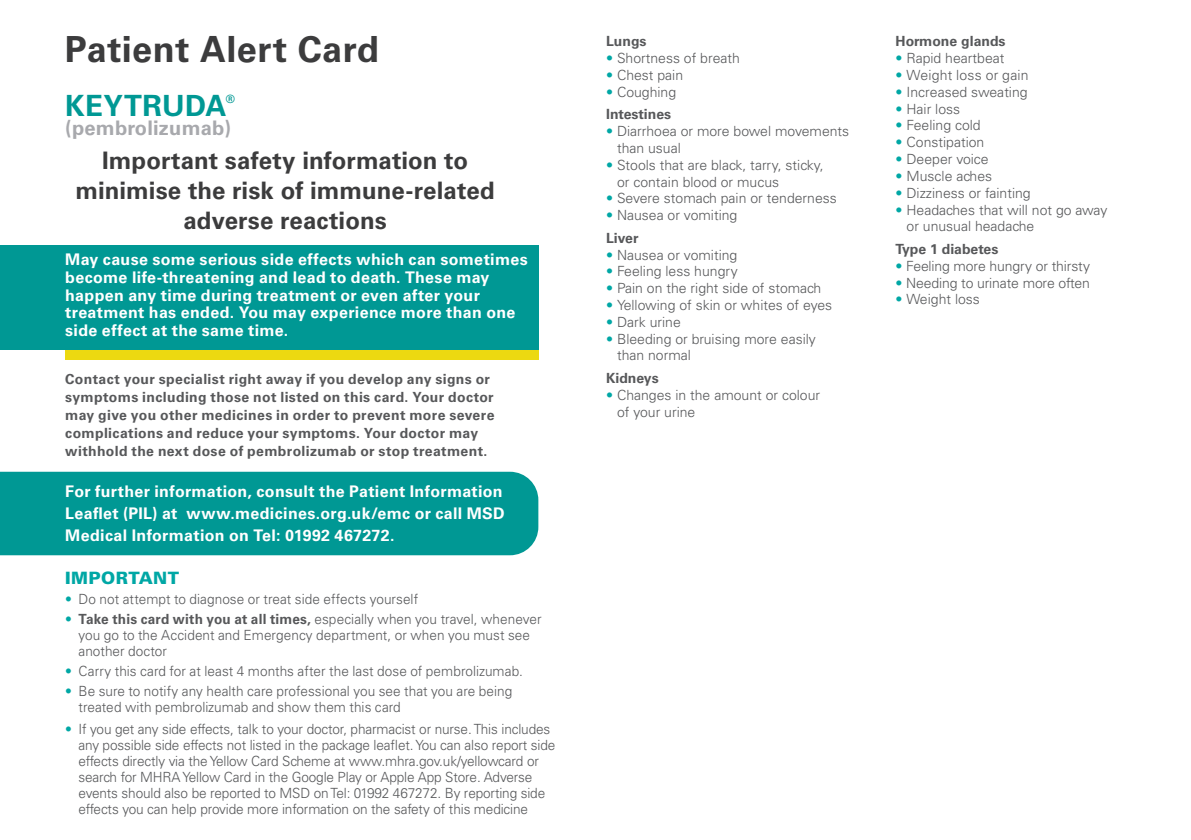
<style>
.page{position:relative;width:1191px;height:840px;background:#fff}
.page>*{position:absolute;margin:0;border:0;box-sizing:border-box;transform-origin:0 0}
.List_Paragraph{font:700 36px "Univers LT Std";letter-spacing:.015em;color:#3c3c3d}
.List_Paragraph-2{font:700 29.2px "Univers LT Std";letter-spacing:.015em;color:#009894}
.List_Paragraph-3{font:700 24px/30px "Univers LT Std";letter-spacing:.005em;color:#3c3c3d;text-align:center}
.List_Paragraph-4{font:700 20px "Univers LT Std";letter-spacing:.01em;color:#a8a9ad}
.List_Paragraph-5{font:900 17px "Univers LT Std";letter-spacing:.02em;color:#00a7a5}
.List_Paragraph-6{font:700 16px/17.6px "Univers LT Std";letter-spacing:.02em;color:#fff}
.List_Paragraph-7{font:300 14px/16px "Univers LT Std";letter-spacing:-.01em;color:#57585a}
.Default{font:300 14px/16.8px "Univers LT Std";color:#57585a}
.List_Paragraph-8{font:700 14px/18px "Univers LT Std";letter-spacing:.025em;color:#57585a}
.Default-2{font:700 14px "Univers LT Std";color:#57585a}
.List_Paragraph-9{font:700 11.4px "Univers LT Std";color:#009894}
.s1{color:#00a7a5}
.s2{font-weight:700}
</style>
<div class="page">
<div style="left:0;top:471px;width:538px;height:84px;background:#009894"></div>
<div style="left:65px;top:341px;width:474px;height:19px;background:#ecd911"></div>
<div style="left:0;top:245px;width:539px;height:105px;background:#009894"></div>
<p class="List_Paragraph" style="left:65px;top:28px;width:316px">Patient Alert Card</p>
<p class="Default-2" style="left:606px;top:33px;width:42px">Lungs</p>
<p class="Default" style="left:606px;top:50px;width:135px"><span class="s1">•</span> Shortness of breath</p>
<p class="Default" style="left:606px;top:67px;width:79px"><span class="s1">•</span> Chest pain</p>
<p class="Default" style="left:606px;top:83px;width:72px"><span class="s1">•</span> Coughing</p>
<p class="Default-2" style="left:606px;top:106px;width:67px">Intestines</p>
<p class="Default" style="left:617px;top:123px;width:234px;text-indent:-11px"><span class="s1">•</span> Diarrhoea or more bowel movements than usual</p>
<p class="Default" style="left:617px;top:156px;width:208px;text-indent:-11px"><span class="s1">•</span> Stools that are black, tarry, sticky, or contain blood or mucus</p>
<p class="Default" style="left:606px;top:190px;width:232px"><span class="s1">•</span> Severe stomach pain or tenderness</p>
<p class="Default" style="left:606px;top:207px;width:133px"><span class="s1">•</span> Nausea or vomiting</p>
<p class="Default-2" style="left:606px;top:229px;width:34px">Liver</p>
<p class="Default" style="left:606px;top:246px;width:133px"><span class="s1">•</span> Nausea or vomiting</p>
<p class="Default" style="left:606px;top:263px;width:133px"><span class="s1">•</span> Feeling less hungry</p>
<p class="Default" style="left:606px;top:280px;width:217px"><span class="s1">•</span> Pain on the right side of stomach</p>
<p class="Default" style="left:606px;top:296px;width:227px"><span class="s1">•</span> Yellowing of skin or whites of eyes</p>
<p class="Default" style="left:606px;top:313px;width:76px"><span class="s1">•</span> Dark urine</p>
<p class="Default" style="left:617px;top:330px;width:200px;text-indent:-11px"><span class="s1">•</span> Bleeding or bruising more easily than normal</p>
<p class="Default-2" style="left:606px;top:369px;width:54px">Kidneys</p>
<p class="Default" style="left:617px;top:386px;width:205px;text-indent:-11px"><span class="s1">•</span> Changes in the amount or colour of your urine</p>
<p class="List_Paragraph-2" style="left:65px;top:89px;width:163px">KEYTRUDA</p>
<p class="List_Paragraph-9" style="left:226px;top:93px;width:11px">®</p>
<p class="List_Paragraph-4" style="left:65px;top:116px;width:168px">(pembrolizumab)</p>
<p class="List_Paragraph-3" style="left:75px;top:146px;width:421px">Important safety information to minimise the risk of immune-related adverse reactions</p>
<p class="List_Paragraph-6" style="left:65px;top:251px;width:464px">May cause some serious side effects which can sometimes become life-threatening and lead to death. These may happen any time during treatment or even after your treatment has ended. You may experience more than one side effect at the same time.</p>
<p class="List_Paragraph-8" style="left:65px;top:370px;width:431px">Contact your specialist right away if you develop any signs or symptoms including those not listed on this card. Your doctor may give you other medicines in order to prevent more severe complications and reduce your symptoms. Your doctor may withhold the next dose of pembrolizumab or stop treatment.</p>
<p class="List_Paragraph-6" style="left:65px;top:480px;width:441px;line-height:22px">For further information, consult the Patient Information<br>Leaflet (PIL) at www.medicines.org.uk/emc or call MSD<br>Medical Information on Tel: 01992 467272.</p>
<p class="List_Paragraph-5" style="left:65px;top:567px;width:115px">IMPORTANT</p>
<p class="List_Paragraph-7" style="left:65px;top:590px;width:354px"><span class="s1">•</span> Do not attempt to diagnose or treat side effects yourself</p>
<p class="List_Paragraph-7" style="left:79px;top:610px;width:464px;text-indent:-13px"><span class="s1">•</span> <span class="s2">Take this card with you at all times,</span> especially when you travel, whenever you go to the Accident and Emergency department, or when you must see another doctor</p>
<p class="List_Paragraph-7" style="left:65px;top:662px;width:459px"><span class="s1">•</span> Carry this card for at least 4 months after the last dose of pembrolizumab.</p>
<p class="List_Paragraph-7" style="left:79px;top:683px;width:435px;text-indent:-13px"><span class="s1">•</span> Be sure to notify any health care professional you see that you are being treated with pembrolizumab and show them this card</p>
<p class="List_Paragraph-7" style="left:79px;top:721px;width:478px;text-indent:-13px"><span class="s1">•</span> If you get any side effects, talk to your doctor, pharmacist or nurse. This includes any possible side effects not listed in the package leaflet. You can also report side effects directly via the Yellow Card Scheme at www.mhra.gov.uk/yellowcard or search for MHRA Yellow Card in the Google Play or Apple App Store. Adverse events should also be reported to MSD on Tel: 01992 467272. By reporting side effects you can help provide more information on the safety of this medicine</p>
<p class="Default-2" style="left:895px;top:33px;width:111px">Hormone glands</p>
<p class="Default" style="left:895px;top:50px;width:110px"><span class="s1">•</span> Rapid heartbeat</p>
<p class="Default" style="left:895px;top:67px;width:134px"><span class="s1">•</span> Weight loss or gain</p>
<p class="Default" style="left:895px;top:83px;width:133px"><span class="s1">•</span> Increased sweating</p>
<p class="Default" style="left:895px;top:100px;width:66px"><span class="s1">•</span> Hair loss</p>
<p class="Default" style="left:895px;top:117px;width:87px"><span class="s1">•</span> Feeling cold</p>
<p class="Default" style="left:895px;top:134px;width:90px"><span class="s1">•</span> Constipation</p>
<p class="Default" style="left:895px;top:151px;width:95px"><span class="s1">•</span> Deeper voice</p>
<p class="Default" style="left:895px;top:167px;width:98px"><span class="s1">•</span> Muscle aches</p>
<p class="Default" style="left:895px;top:184px;width:137px"><span class="s1">•</span> Dizziness or fainting</p>
<p class="Default" style="left:906px;top:201px;width:202px;text-indent:-11px"><span class="s1">•</span> Headaches that will not go away or unusual headache</p>
<p class="Default-2" style="left:895px;top:240px;width:104px">Type 1 diabetes</p>
<p class="Default" style="left:895px;top:257px;width:196px"><span class="s1">•</span> Feeling more hungry or thirsty</p>
<p class="Default" style="left:895px;top:274px;width:196px"><span class="s1">•</span> Needing to urinate more often</p>
<p class="Default" style="left:895px;top:291px;width:86px"><span class="s1">•</span> Weight loss</p>
</div>
